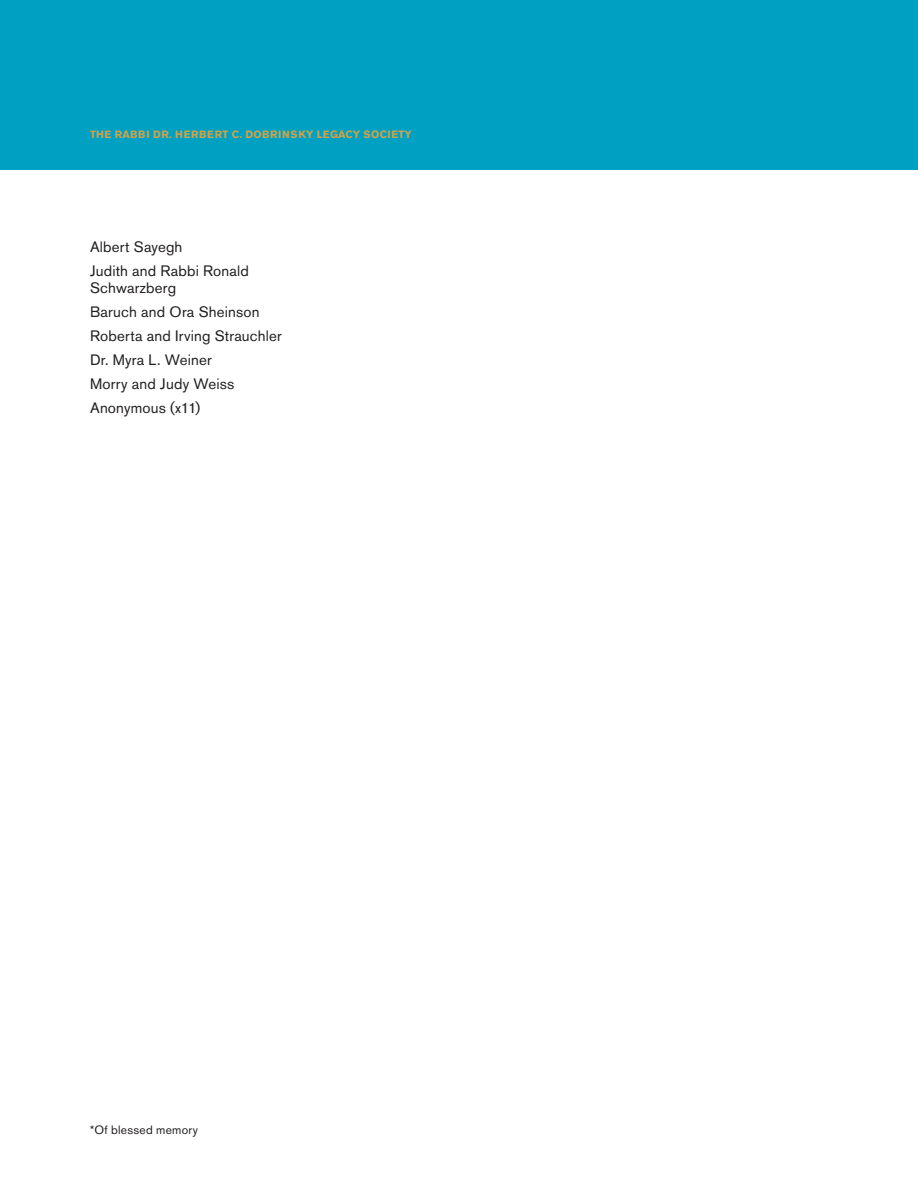
<style>
.page{position:relative;width:918px;height:1188px;background:#fff}
.page>*{position:absolute;margin:0;border:0;box-sizing:border-box;transform-origin:0 0}
.Donor_List{font:15px/16.5px "Akzidenz Grotesk BE";letter-spacing:.015em;color:#231f20}
.Donor_List-2{font:12px "Akzidenz Grotesk BE";letter-spacing:.025em;color:#231f20}
.t1{font:700 10.5px "Akzidenz Grotesk BE";letter-spacing:.04em;color:#cea349}
</style>
<div class="page">
<div style="left:0;top:0;width:918px;height:170px;background:#00a0c3"></div>
<p class="t1" style="left:90px;top:129px;width:323px">THE RABBI DR. HERBERT C. DOBRINSKY LEGACY SOCIETY</p>
<p class="Donor_List" style="left:90px;top:238px;width:94px">Albert Sayegh</p>
<p class="Donor_List" style="left:90px;top:262px;width:160px">Judith and Rabbi Ronald<br>Schwarzberg</p>
<p class="Donor_List" style="left:90px;top:303px;width:171px">Baruch and Ora Sheinson</p>
<p class="Donor_List" style="left:90px;top:327px;width:193px">Roberta and Irving Strauchler</p>
<p class="Donor_List" style="left:90px;top:351px;width:123px">Dr. Myra L. Weiner</p>
<p class="Donor_List" style="left:90px;top:375px;width:146px">Morry and Judy Weiss</p>
<p class="Donor_List" style="left:90px;top:399px;width:112px">Anonymous (x11)</p>
<p class="Donor_List-2" style="left:90px;top:1123px;width:110px">*Of blessed memory</p>
</div>
